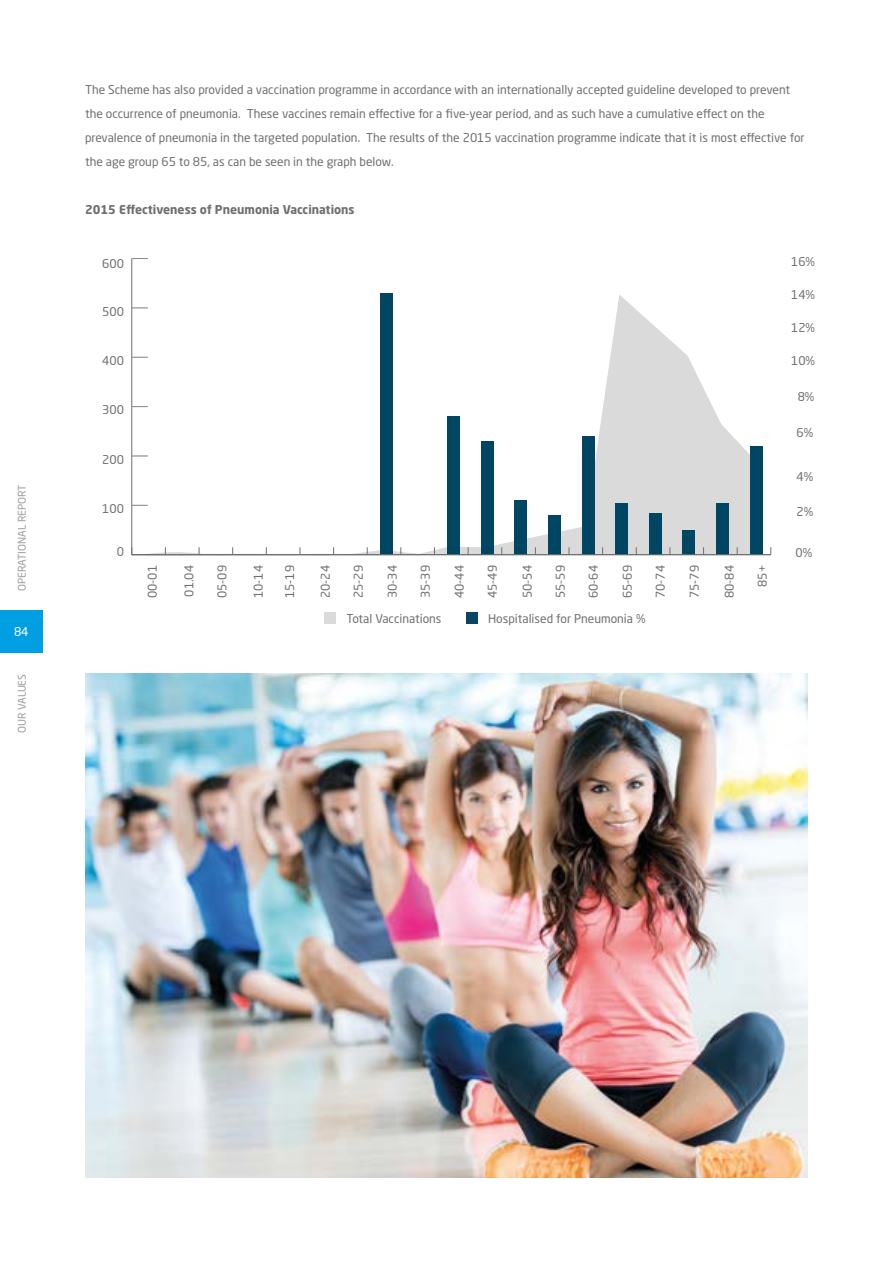
<style>
.page{position:relative;width:893px;height:1263px;background:#fff}
.page>*{position:absolute;margin:0;border:0;box-sizing:border-box;transform-origin:0 0}
.t1{font:12px/24px "Neo Sans Std";color:#706f6f}
.t2{font:700 12px "Neo Sans Std";color:#706f6f}
.t3{font:12px "Neo Sans Std";color:#fff}
.t4{font:10.5px "Neo Sans Std";color:#9d9d9c}
</style>
<div class="page">
<svg style="left:147px;top:294px;width:610px;height:262px"></svg>
<hr style="left:131px;top:258px;width:1px;height:297px;background:#706f6f">
<svg style="left:131px;top:547px;width:17px;height:8px"></svg>
<svg style="left:132px;top:505px;width:16px;height:1px"></svg>
<svg style="left:132px;top:456px;width:16px;height:1px"></svg>
<svg style="left:132px;top:406px;width:16px;height:1px"></svg>
<svg style="left:132px;top:357px;width:16px;height:1px"></svg>
<svg style="left:132px;top:307px;width:16px;height:1px"></svg>
<svg style="left:132px;top:258px;width:16px;height:1px"></svg>
<div style="left:380px;top:293px;width:12px;height:262px;background:#004562"></div>
<div style="left:447px;top:416px;width:13px;height:139px;background:#004562"></div>
<div style="left:481px;top:441px;width:12px;height:114px;background:#004562"></div>
<div style="left:515px;top:500px;width:12px;height:55px;background:#004562"></div>
<div style="left:548px;top:515px;width:12px;height:40px;background:#004562"></div>
<div style="left:582px;top:436px;width:12px;height:119px;background:#004562"></div>
<div style="left:616px;top:503px;width:12px;height:52px;background:#004562"></div>
<div style="left:649px;top:513px;width:12px;height:42px;background:#004562"></div>
<div style="left:683px;top:530px;width:12px;height:25px;background:#004562"></div>
<div style="left:716px;top:503px;width:13px;height:52px;background:#004562"></div>
<div style="left:750px;top:446px;width:12px;height:109px;background:#004562"></div>
<hr style="left:132px;top:554px;width:639px;height:1px;background:#706f6f">
<div style="left:325px;top:613px;width:11px;height:11px;background:#dadada"></div>
<div style="left:466px;top:613px;width:11px;height:11px;background:#0a4563"></div>
<img style="left:85px;top:674px;width:723px;height:504px">
<div style="left:0;top:610px;width:43px;height:43px;background:#009fe3"></div>
<p class="t4" style="left:16px;top:591px;width:108px;rotate:-90deg">OPERATIONAL REPORT</p>
<p class="t3" style="left:14px;top:624px;width:16px">84</p>
<p class="t4" style="left:16px;top:733px;width:61px;rotate:-90deg">OUR VALUES</p>
<p class="t1" style="left:85px;top:78px;width:721px">The Scheme has also provided a vaccination programme in accordance with an internationally accepted guideline developed to prevent the occurrence of pneumonia. These vaccines remain effective for a five-year period, and as such have a cumulative effect on the prevalence of pneumonia in the targeted population. The results of the 2015 vaccination programme indicate that it is most effective for the age group 65 to 85, as can be seen in the graph below.</p>
<p class="t2" style="left:85px;top:202px;width:271px">2015 Effectiveness of Pneumonia Vaccinations</p>
<p class="t1" style="left:102px;top:252px;width:23px">600</p>
<p class="t1" style="left:791px;top:250px;width:26px">16%</p>
<p class="t1" style="left:791px;top:282px;width:26px">14%</p>
<p class="t1" style="left:102px;top:299px;width:23px">500</p>
<p class="t1" style="left:791px;top:316px;width:26px">12%</p>
<p class="t1" style="left:102px;top:349px;width:23px">400</p>
<p class="t1" style="left:791px;top:349px;width:26px">10%</p>
<p class="t1" style="left:102px;top:398px;width:23px">300</p>
<p class="t1" style="left:798px;top:385px;width:18px">8%</p>
<p class="t1" style="left:102px;top:448px;width:23px">200</p>
<p class="t1" style="left:102px;top:497px;width:23px">100</p>
<p class="t1" style="left:797px;top:420px;width:18px">6%</p>
<p class="t1" style="left:797px;top:465px;width:18px">4%</p>
<p class="t1" style="left:797px;top:500px;width:18px">2%</p>
<p class="t1" style="left:117px;top:540px;width:9px">0</p>
<p class="t1" style="left:796px;top:540px;width:18px">0%</p>
<p class="t1" style="left:140px;top:598px;width:35px;rotate:-90deg">00-01</p>
<p class="t1" style="left:177px;top:597px;width:33px;rotate:-90deg">01.04</p>
<p class="t1" style="left:210px;top:598px;width:35px;rotate:-90deg">05-09</p>
<p class="t1" style="left:246px;top:598px;width:35px;rotate:-90deg">10-14</p>
<p class="t1" style="left:278px;top:598px;width:35px;rotate:-90deg">15-19</p>
<p class="t1" style="left:313px;top:598px;width:35px;rotate:-90deg">20-24</p>
<p class="t1" style="left:346px;top:598px;width:35px;rotate:-90deg">25-29</p>
<p class="t1" style="left:380px;top:598px;width:35px;rotate:-90deg">30-34</p>
<p class="t1" style="left:413px;top:598px;width:35px;rotate:-90deg">35-39</p>
<p class="t1" style="left:447px;top:598px;width:35px;rotate:-90deg">40-44</p>
<p class="t1" style="left:480px;top:598px;width:35px;rotate:-90deg">45-49</p>
<p class="t1" style="left:515px;top:598px;width:35px;rotate:-90deg">50-54</p>
<p class="t1" style="left:548px;top:598px;width:35px;rotate:-90deg">55-59</p>
<p class="t1" style="left:581px;top:598px;width:35px;rotate:-90deg">60-64</p>
<p class="t1" style="left:615px;top:598px;width:35px;rotate:-90deg">65-69</p>
<p class="t1" style="left:648px;top:598px;width:35px;rotate:-90deg">70-74</p>
<p class="t1" style="left:682px;top:598px;width:35px;rotate:-90deg">75-79</p>
<p class="t1" style="left:717px;top:598px;width:35px;rotate:-90deg">80-84</p>
<p class="t1" style="left:750px;top:587px;width:23px;rotate:-90deg">85+</p>
<p class="t1" style="left:346px;top:606px;width:97px">Total Vaccinations</p>
<p class="t1" style="left:488px;top:606px;width:159px">Hospitalised for Pneumonia %</p>
</div>
